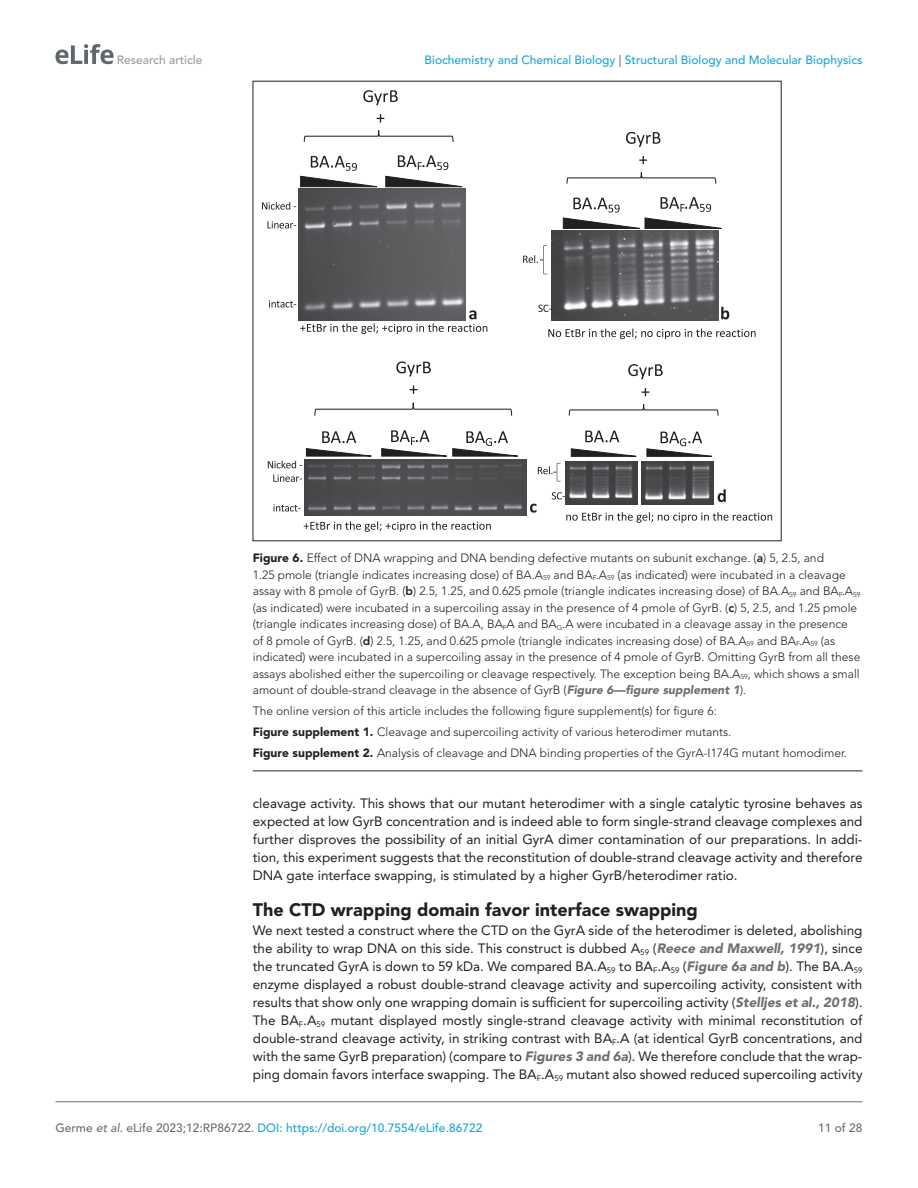
<style>
.page{position:relative;width:918px;height:1188px;background:#fff}
.page>*{position:absolute;margin:0;border:0;box-sizing:border-box;transform-origin:0 0}
.t1{font:900 18px "Avenir LT Std";color:#231f20}
.t2{font:13.5px/18px "Avenir LT Std";color:#231f20;text-align:justify}
.t3{font:300 12px/16.5px "Avenir LT Std";color:#231f20}
.t4{font:500 12px "Avenir LT Std";color:#1ea4d7}
.t5{font:500 12px "Avenir LT Std";color:#9a9a9a}
.t6{font:500 12px "Avenir LT Std";color:#6e6e70}
.s1{color:#6e6e70}
.s2{font-weight:900}
.s3{font-weight:800}
.s4{font-weight:900;font-style:italic;color:#6e6e70}
.s5{font-style:italic;color:#6e6e70}
</style>
<div class="page">
<svg style="left:55px;top:44px;width:59px;height:20px"></svg>
<hr style="left:56px;top:1101px;width:806px;height:1px;background:#6e6e70">
<hr style="left:253px;top:771px;width:609px;height:1px;background:#231f20">
<img style="left:304px;top:482px;width:223px;height:34px">
<img style="left:299px;top:189px;width:167px;height:111px">
<svg style="left:721px;top:307px;width:8px;height:12px"></svg>
<svg style="left:262px;top:202px;width:34px;height:8px"></svg>
<svg style="left:267px;top:221px;width:29px;height:8px"></svg>
<svg style="left:273px;top:504px;width:28px;height:8px"></svg>
<svg style="left:300px;top:130px;width:163px;height:58px"></svg>
<svg style="left:363px;top:90px;width:35px;height:15px"></svg>
<svg style="left:377px;top:114px;width:7px;height:9px"></svg>
<svg style="left:396px;top:361px;width:35px;height:16px"></svg>
<svg style="left:410px;top:385px;width:8px;height:9px"></svg>
<img style="left:551px;top:231px;width:167px;height:90px">
<svg style="left:562px;top:172px;width:160px;height:57px"></svg>
<svg style="left:626px;top:132px;width:34px;height:15px"></svg>
<svg style="left:639px;top:156px;width:8px;height:8px"></svg>
<svg style="left:568px;top:404px;width:151px;height:12px"></svg>
<svg style="left:628px;top:364px;width:35px;height:15px"></svg>
<svg style="left:641px;top:388px;width:8px;height:8px"></svg>
<svg style="left:570px;top:431px;width:142px;height:26px"></svg>
<svg style="left:530px;top:504px;width:7px;height:9px"></svg>
<svg style="left:718px;top:489px;width:8px;height:13px"></svg>
<svg style="left:269px;top:300px;width:218px;height:34px"></svg>
<img style="left:565px;top:462px;width:73px;height:42px">
<img style="left:641px;top:462px;width:73px;height:42px">
<svg style="left:538px;top:305px;width:14px;height:7px"></svg>
<svg style="left:523px;top:245px;width:25px;height:30px"></svg>
<svg style="left:552px;top:492px;width:13px;height:8px"></svg>
<svg style="left:268px;top:402px;width:293px;height:80px"></svg>
<svg style="left:304px;top:521px;width:187px;height:11px"></svg>
<svg style="left:566px;top:512px;width:206px;height:11px"></svg>
<svg style="left:548px;top:329px;width:208px;height:10px"></svg>
<p class="t5" style="left:117px;top:53px;width:87px">Research article</p>
<p class="t4" style="left:425px;top:53px;width:439px">Biochemistry and Chemical Biology <span class="s1">|</span> Structural Biology and Molecular Biophysics</p>
<p class="t3" style="left:253px;top:550px;width:609px"><span class="s2">Figure 6.</span> Effect of DNA wrapping and DNA bending defective mutants on subunit exchange. (<span class="s3">a</span>) 5, 2.5, and<br>1.25 pmole (triangle indicates increasing dose) of BA.A<sub>59</sub> and BA<sub>F</sub>.A<sub>59</sub> (as indicated) were incubated in a cleavage assay with 8 pmole of GyrB. (<span class="s3">b</span>) 2.5, 1.25, and 0.625 pmole (triangle indicates increasing dose) of BA.A<sub>59</sub> and BA<sub>F</sub>.A<sub>59 </sub>(as indicated) were incubated in a supercoiling assay in the presence of 4 pmole of GyrB. (<span class="s3">c</span>) 5, 2.5, and 1.25 pmole (triangle indicates increasing dose) of BA.A, BA<sub>F</sub>A and BA<sub>G</sub>.A were incubated in a cleavage assay in the presence of 8 pmole of GyrB. (<span class="s3">d</span>) 2.5, 1.25, and 0.625 pmole (triangle indicates increasing dose) of BA.A<sub>59</sub> and BA<sub>F</sub>.A<sub>59</sub> (as indicated) were incubated in a supercoiling assay in the presence of 4 pmole of GyrB. Omitting GyrB from all these assays abolished either the supercoiling or cleavage respectively. The exception being BA.A<sub>59</sub>, which shows a small amount of double-strand cleavage in the absence of GyrB (<span class="s4">Figure 6—figure supplement 1</span>).</p>
<p class="t3" style="left:253px;top:700px;width:596px;line-height:21px">The online version of this article includes the following figure supplement(s) for figure 6:<br><span class="s2">Figure supplement 1.</span> Cleavage and supercoiling activity of various heterodimer mutants.<br><span class="s2">Figure supplement 2.</span> Analysis of cleavage and DNA binding properties of the GyrA-I174G mutant homodimer.</p>
<p class="t2" style="left:253px;top:794px;width:611px">cleavage activity. This shows that our mutant heterodimer with a single catalytic tyrosine behaves as expected at low GyrB concentration and is indeed able to form single-strand cleavage complexes and further disproves the possibility of an initial GyrA dimer contamination of our preparations. In addi&shy;tion, this experiment suggests that the reconstitution of double-strand cleavage activity and therefore DNA gate interface swapping, is stimulated by a higher GyrB/heterodimer ratio.</p>
<h1 class="t1" style="left:253px;top:899px;width:446px">The CTD wrapping domain favor interface swapping</h1>
<p class="t2" style="left:253px;top:922px;width:611px">We next tested a construct where the CTD on the GyrA side of the heterodimer is deleted, abolishing the ability to wrap DNA on this side. This construct is dubbed A<sub>59</sub> (<span class="s4">Reece and Maxwell, 1991</span>), since the truncated GyrA is down to 59 kDa. We compared BA.A<sub>59</sub> to BA<sub>F</sub>.A<sub>59</sub> (<span class="s4">Figure 6a and b</span>). The BA.A<sub>59 </sub>enzyme displayed a robust double-strand cleavage activity and supercoiling activity, consistent with results that show only one wrapping domain is sufficient for supercoiling activity (<span class="s4">Stelljes et al., 2018</span>).<br>The BA<sub>F</sub>.A<sub>59</sub> mutant displayed mostly single-strand cleavage activity with minimal reconstitution of double-strand cleavage activity, in striking contrast with BA<sub>F</sub>.A (at identical GyrB concentrations, and with the same GyrB preparation) (compare to <span class="s4">Figures 3 and 6a</span>). We therefore conclude that the wrap&shy;ping domain favors interface swapping. The BA<sub>F</sub>.A<sub>59</sub> mutant also showed reduced supercoiling activity</p>
<p class="t4" style="left:56px;top:1121px;width:428px"><span class="s1">Germe</span> <span class="s5">et al</span><span class="s1">. eLife 2023;12:RP86722.</span> DOI: https://doi.org/10.7554/eLife.86722</p>
<p class="t6" style="left:818px;top:1121px;width:46px">11 of 28</p>
</div>
